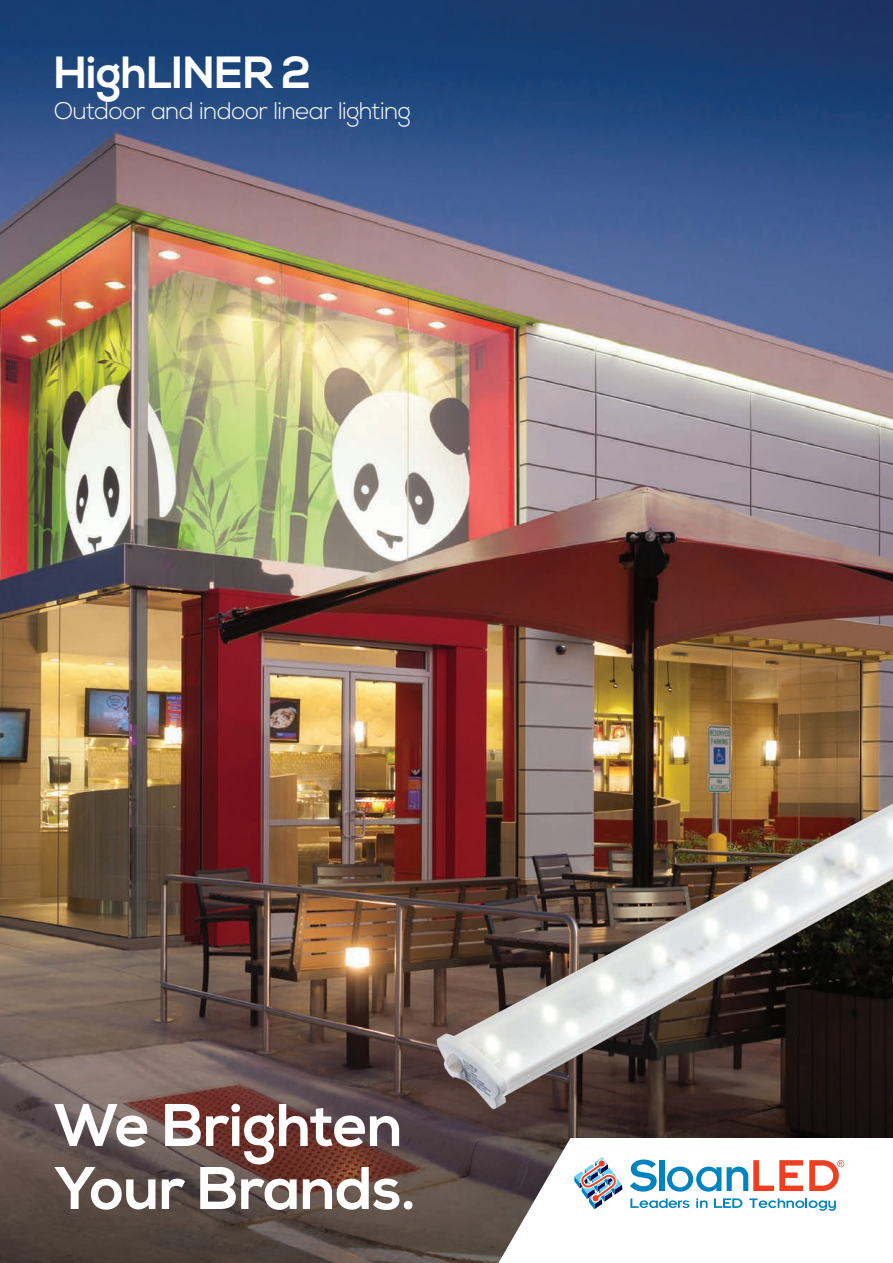
<style>
.page{position:relative;width:893px;height:1263px;background:#fff}
.page>*{position:absolute;margin:0;border:0;box-sizing:border-box;transform-origin:0 0}
.t1{font:700 60px/63px "Nexa";letter-spacing:-.005em;color:#fff}
.t2{font:700 45px "Nexa";letter-spacing:-.005em;color:#fff}
.t3{font:300 24px "Nexa";letter-spacing:-.02em;color:#fff}
</style>
<div class="page">
<img style="left:0;top:0;width:893px;height:1263px">
<img style="left:407px;top:783px;width:486px;height:338px">
<svg style="left:498px;top:1138px;width:395px;height:125px"></svg>
<svg style="left:574px;top:1157px;width:48px;height:52px"></svg>
<svg style="left:809px;top:1160px;width:35px;height:31px"></svg>
<svg style="left:630px;top:1198px;width:59px;height:10px"></svg>
<svg style="left:696px;top:1198px;width:11px;height:10px"></svg>
<svg style="left:749px;top:1198px;width:87px;height:13px"></svg>
<svg style="left:714px;top:1198px;width:28px;height:10px"></svg>
<svg style="left:630px;top:1159px;width:27px;height:32px"></svg>
<div style="left:659px;top:1160px;width:5px;height:31px;background:#0083bf"></div>
<svg style="left:667px;top:1166px;width:54px;height:25px"></svg>
<svg style="left:727px;top:1160px;width:76px;height:31px"></svg>
<h2 class="t2" style="left:54px;top:46px;width:259px">HighLINER 2</h2>
<p class="t3" style="left:54px;top:97px;width:358px">Outdoor and indoor linear lighting</p>
<h1 class="t1" style="left:54px;top:1096px;width:364px">We Brighten<br>Your Brands.</h1>
</div>
